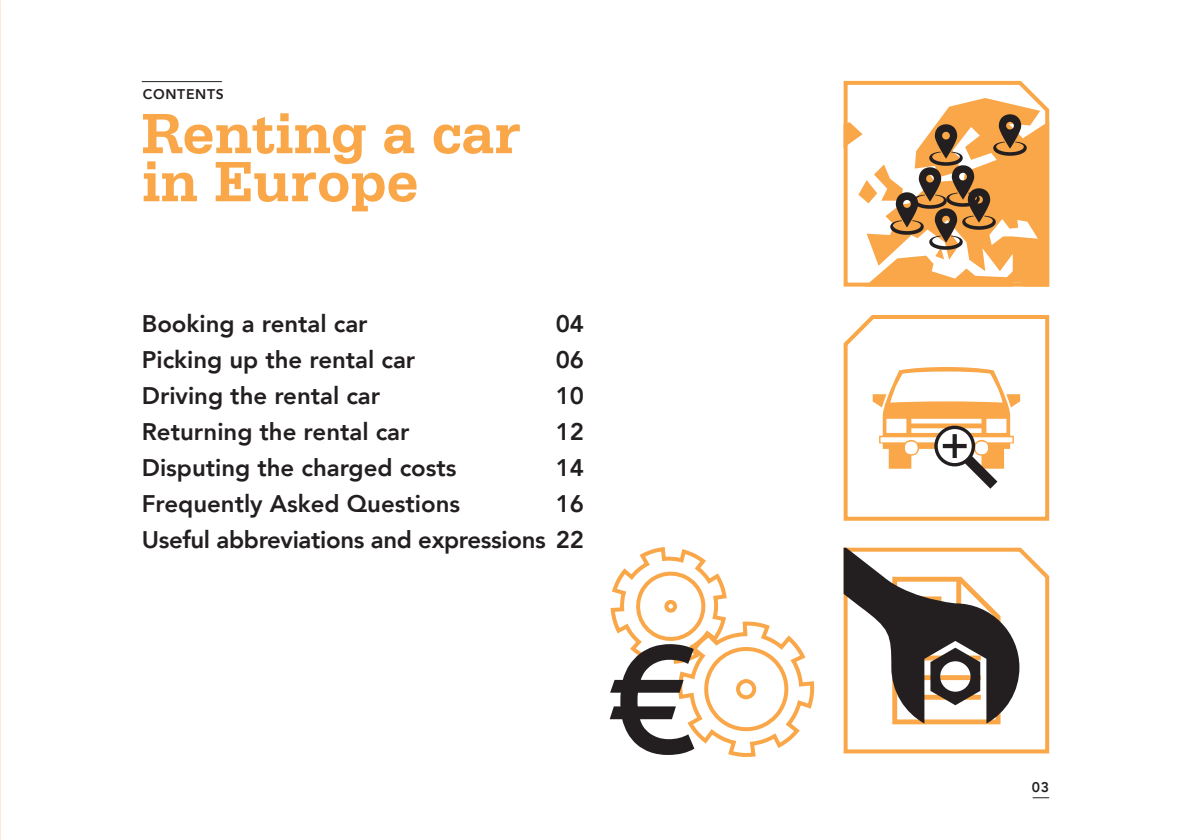
<style>
.page{position:relative;width:1191px;height:840px;background:#fff}
.page>*{position:absolute;margin:0;border:0;box-sizing:border-box;transform-origin:0 0}
.kop{font:700 60px/48px "Serifa BT";color:#f9a748}
.intro{font:800 24px "Avenir";color:#231f20}
.overlees{font:800 14px "Avenir";letter-spacing:.05em;color:#231f20}
</style>
<div class="page">
<hr style="left:142px;top:81px;width:80px;height:1px;background:#231f20">
<svg style="left:843px;top:547px;width:207px;height:207px"></svg>
<svg style="left:843px;top:547px;width:176px;height:177px"></svg>
<svg style="left:843px;top:315px;width:207px;height:206px"></svg>
<svg style="left:872px;top:367px;width:148px;height:121px"></svg>
<svg style="left:609px;top:547px;width:206px;height:210px"></svg>
<svg style="left:843px;top:80px;width:207px;height:207px"></svg>
<img style="left:890px;top:193px;width:33px;height:41px">
<img style="left:930px;top:208px;width:33px;height:41px">
<img style="left:946px;top:165px;width:33px;height:41px">
<img style="left:963px;top:188px;width:32px;height:41px">
<img style="left:913px;top:167px;width:33px;height:41px">
<img style="left:993px;top:114px;width:33px;height:41px">
<img style="left:930px;top:124px;width:33px;height:41px">
<p class="overlees" style="left:143px;top:83px;width:83px">CONTENTS</p>
<p class="kop" style="left:142px;top:108px;width:380px">Renting a car in Europe</p>
<p class="intro" style="left:142px;top:305px;width:227px">Booking a rental car</p>
<p class="intro" style="left:556px;top:305px;width:30px">04</p>
<p class="intro" style="left:142px;top:341px;width:275px">Picking up the rental car</p>
<p class="intro" style="left:556px;top:341px;width:30px">06</p>
<p class="intro" style="left:142px;top:377px;width:240px">Driving the rental car</p>
<p class="intro" style="left:556px;top:377px;width:30px">10</p>
<p class="intro" style="left:142px;top:413px;width:269px">Returning the rental car</p>
<p class="intro" style="left:556px;top:413px;width:30px">12</p>
<p class="intro" style="left:142px;top:449px;width:316px">Disputing the charged costs</p>
<p class="intro" style="left:556px;top:449px;width:30px">14</p>
<p class="intro" style="left:142px;top:485px;width:320px">Frequently Asked Questions</p>
<p class="intro" style="left:556px;top:485px;width:30px">16</p>
<p class="intro" style="left:142px;top:521px;width:444px">Useful abbreviations and expressions 22</p>
<p class="overlees" style="left:1032px;top:775px;width:19px">03</p>
</div>
